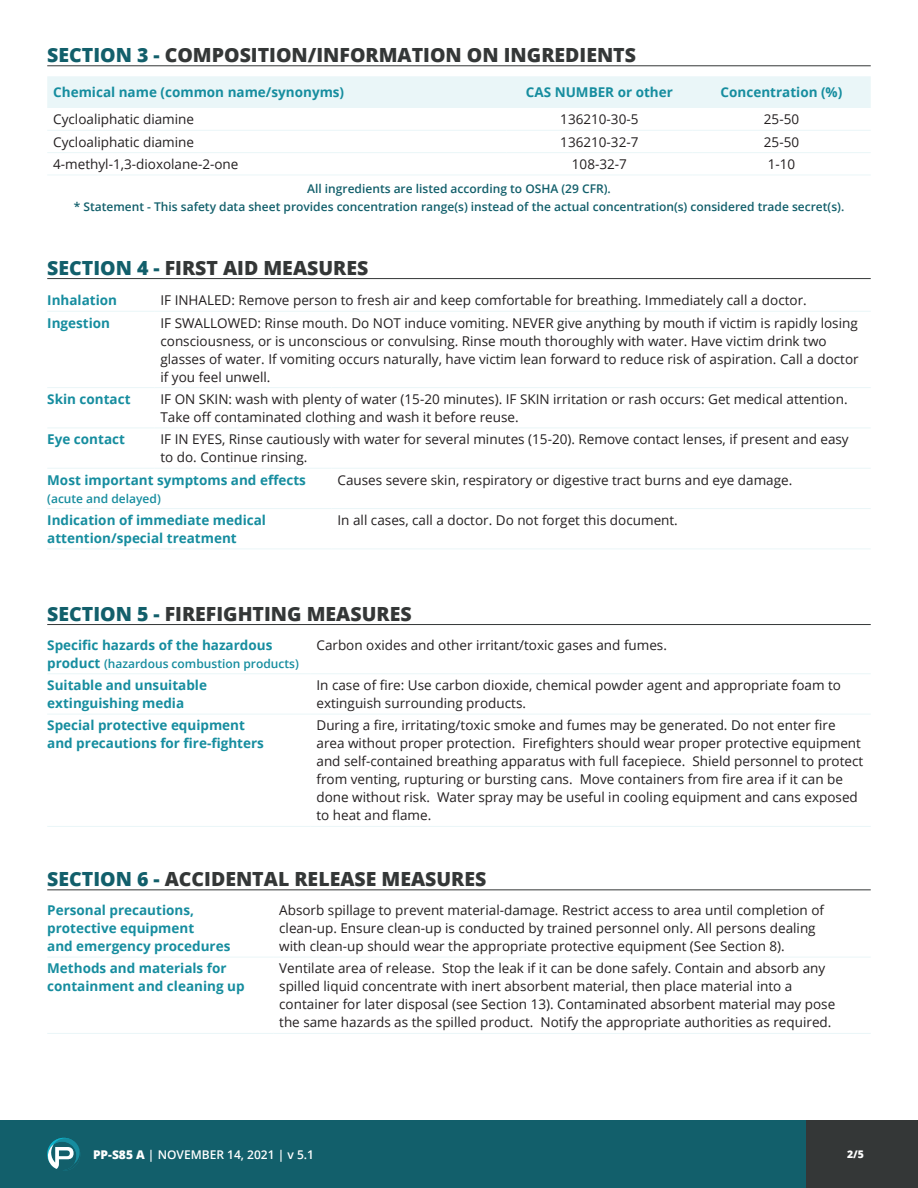
<style>
.page{position:relative;width:918px;height:1188px;background:#fff}
.page>*{position:absolute;margin:0;border:0;box-sizing:border-box;transform-origin:0 0}
.INTRO-Titre{font:800 19.5px "Open Sans";color:#343737}
.Normal_texte{font:13.5px/18px "Open Sans";color:#231f20}
.Normal_texte-2{font:700 13.5px/18px "Open Sans";color:#168d9f}
.Normal_texte-3{font:600 12px "Open Sans";color:#125f6b}
.Normal_texte-4{font:600 12px "Open Sans";color:#168d9f}
.t1{font:600 12px "Open Sans";color:#fff}
.Normal_texte-5{font:600 12px "Open Sans";color:#168d9f}
.t2{font:800 10.5px "Open Sans";color:#fff}
.s1{color:#125f6b}
.s2{font-weight:700;font-size:13.5px}
.s3{font-weight:800}
</style>
<div class="page">
<div style="left:805px;top:1120px;width:113px;height:68px;background:#343737"></div>
<div style="left:84px;top:1120px;width:722px;height:68px;background:#125f6b"></div>
<div style="left:0;top:1120px;width:113px;height:68px;background:#125f6b"></div>
<svg style="left:47px;top:1137px;width:33px;height:34px"></svg>
<hr style="left:47px;top:65px;width:824px;height:1px;background:#343737">
<div style="left:47px;top:76px;width:824px;height:32px;background:#eaf6f8"></div>
<svg style="left:48px;top:174px;width:822px;height:1px"></svg>
<hr style="left:47px;top:130px;width:460px;height:1px;background:#eaf6f8">
<hr style="left:507px;top:130px;width:185px;height:1px;background:#eaf6f8">
<hr style="left:692px;top:130px;width:179px;height:1px;background:#eaf6f8">
<hr style="left:47px;top:152px;width:460px;height:1px;background:#eaf6f8">
<hr style="left:507px;top:152px;width:185px;height:1px;background:#eaf6f8">
<hr style="left:692px;top:152px;width:179px;height:1px;background:#eaf6f8">
<hr style="left:47px;top:175px;width:460px;height:1px;background:#eaf6f8">
<hr style="left:507px;top:175px;width:185px;height:1px;background:#eaf6f8">
<hr style="left:692px;top:175px;width:179px;height:1px;background:#eaf6f8">
<hr style="left:47px;top:278px;width:824px;height:1px;background:#343737">
<svg style="left:48px;top:427px;width:284px;height:122px"></svg>
<hr style="left:47px;top:311px;width:107px;height:1px;background:#eaf6f8">
<hr style="left:154px;top:311px;width:178px;height:1px;background:#eaf6f8">
<hr style="left:332px;top:311px;width:539px;height:1px;background:#eaf6f8">
<hr style="left:47px;top:387px;width:107px;height:1px;background:#eaf6f8">
<hr style="left:154px;top:387px;width:178px;height:1px;background:#eaf6f8">
<hr style="left:332px;top:387px;width:539px;height:1px;background:#eaf6f8">
<hr style="left:47px;top:428px;width:107px;height:1px;background:#eaf6f8">
<hr style="left:154px;top:428px;width:178px;height:1px;background:#eaf6f8">
<hr style="left:332px;top:428px;width:539px;height:1px;background:#eaf6f8">
<hr style="left:47px;top:468px;width:107px;height:1px;background:#eaf6f8">
<hr style="left:154px;top:468px;width:178px;height:1px;background:#eaf6f8">
<hr style="left:332px;top:468px;width:539px;height:1px;background:#eaf6f8">
<hr style="left:47px;top:508px;width:107px;height:1px;background:#eaf6f8">
<hr style="left:154px;top:508px;width:178px;height:1px;background:#eaf6f8">
<hr style="left:332px;top:508px;width:539px;height:1px;background:#eaf6f8">
<hr style="left:47px;top:549px;width:107px;height:1px;background:#eaf6f8">
<hr style="left:154px;top:549px;width:178px;height:1px;background:#eaf6f8">
<hr style="left:332px;top:549px;width:539px;height:1px;background:#eaf6f8">
<hr style="left:47px;top:624px;width:824px;height:1px;background:#343737">
<hr style="left:47px;top:673px;width:263px;height:1px;background:#eaf6f8">
<hr style="left:310px;top:673px;width:561px;height:1px;background:#eaf6f8">
<hr style="left:47px;top:714px;width:263px;height:1px;background:#eaf6f8">
<hr style="left:310px;top:714px;width:561px;height:1px;background:#eaf6f8">
<hr style="left:47px;top:826px;width:263px;height:1px;background:#eaf6f8">
<hr style="left:310px;top:826px;width:561px;height:1px;background:#eaf6f8">
<hr style="left:47px;top:889px;width:824px;height:1px;background:#343737">
<hr style="left:47px;top:957px;width:226px;height:1px;background:#eaf6f8">
<hr style="left:273px;top:957px;width:598px;height:1px;background:#eaf6f8">
<hr style="left:47px;top:1033px;width:226px;height:1px;background:#eaf6f8">
<hr style="left:273px;top:1033px;width:598px;height:1px;background:#eaf6f8">
<p class="INTRO-Titre" style="left:47px;top:40px;width:590px"><span class="s1">SECTION 3 -</span> COMPOSITION/INFORMATION ON INGREDIENTS</p>
<p class="Normal_texte-2" style="left:53px;top:83px;width:292px">Chemical name (common name/synonyms)</p>
<p class="Normal_texte-2" style="left:526px;top:83px;width:149px">CAS NUMBER or other</p>
<p class="Normal_texte-2" style="left:721px;top:83px;width:123px">Concentration (%)</p>
<p class="Normal_texte" style="left:53px;top:110px;width:142px">Cycloaliphatic diamine</p>
<p class="Normal_texte" style="left:560px;top:110px;width:80px">136210-30-5</p>
<p class="Normal_texte" style="left:764px;top:110px;width:37px">25-50</p>
<p class="Normal_texte" style="left:53px;top:132px;width:142px">Cycloaliphatic diamine</p>
<p class="Normal_texte" style="left:560px;top:132px;width:80px">136210-32-7</p>
<p class="Normal_texte" style="left:764px;top:132px;width:37px">25-50</p>
<p class="Normal_texte" style="left:53px;top:155px;width:187px">4-methyl-1,3-dioxolane-2-one</p>
<p class="Normal_texte" style="left:572px;top:155px;width:57px">108-32-7</p>
<p class="Normal_texte" style="left:768px;top:155px;width:29px">1-10</p>
<p class="Normal_texte-3" style="left:307px;top:180px;width:305px">All ingredients are listed according to OSHA (29 CFR).</p>
<p class="Normal_texte-3" style="left:74px;top:198px;width:772px">* Statement - This safety data sheet provides concentration range(s) instead of the actual concentration(s) considered trade secret(s).</p>
<p class="INTRO-Titre" style="left:47px;top:253px;width:323px"><span class="s1">SECTION 4 -</span> FIRST AID MEASURES</p>
<p class="Normal_texte-2" style="left:47px;top:291px;width:71px">Inhalation</p>
<p class="Normal_texte" style="left:160px;top:291px;width:648px">IF INHALED: Remove person to fresh air and keep comfortable for breathing. Immediately call a doctor.</p>
<p class="Normal_texte-2" style="left:47px;top:313px;width:64px">Ingestion</p>
<p class="Normal_texte" style="left:160px;top:313px;width:700px">IF SWALLOWED: Rinse mouth. Do NOT induce vomiting. NEVER give anything by mouth if victim is rapidly losing consciousness, or is unconscious or convulsing. Rinse mouth thoroughly with water. Have victim drink two glasses of water. If vomiting occurs naturally, have victim lean forward to reduce risk of aspiration. Call a doctor if you feel unwell.</p>
<p class="Normal_texte-2" style="left:47px;top:390px;width:85px">Skin contact</p>
<p class="Normal_texte" style="left:160px;top:390px;width:689px">IF ON SKIN: wash with plenty of water (15-20 minutes). IF SKIN irritation or rash occurs: Get medical attention.<br>Take off contaminated clothing and wash it before reuse.</p>
<p class="Normal_texte-2" style="left:47px;top:430px;width:79px">Eye contact</p>
<p class="Normal_texte" style="left:160px;top:430px;width:690px">IF IN EYES, Rinse cautiously with water for several minutes (15-20). Remove contact lenses, if present and easy to do. Continue rinsing.</p>
<p class="Normal_texte-2" style="left:47px;top:470px;width:260px">Most important symptoms and effects</p>
<p class="Normal_texte-5" style="left:47px;top:490px;width:115px">(acute and delayed)</p>
<p class="Normal_texte" style="left:338px;top:470px;width:456px">Causes severe skin, respiratory or digestive tract burns and eye damage.</p>
<p class="Normal_texte-2" style="left:47px;top:511px;width:220px">Indication of immediate medical attention/special treatment</p>
<p class="Normal_texte" style="left:338px;top:511px;width:342px">In all cases, call a doctor. Do not forget this document.</p>
<p class="INTRO-Titre" style="left:47px;top:599px;width:366px"><span class="s1">SECTION 5 -</span> FIREFIGHTING MEASURES</p>
<p class="Normal_texte-2" style="left:47px;top:636px;width:227px">Specific hazards of the hazardous</p>
<p class="Normal_texte-4" style="left:47px;top:655px;width:253px"><span class="s2">product</span> (hazardous combustion products)</p>
<p class="Normal_texte" style="left:316px;top:636px;width:352px">Carbon oxides and other irritant/toxic gases and fumes.</p>
<p class="Normal_texte-2" style="left:47px;top:676px;width:161px">Suitable and unsuitable extinguishing media</p>
<p class="Normal_texte" style="left:316px;top:676px;width:526px">In case of fire: Use carbon dioxide, chemical powder agent and appropriate foam to extinguish surrounding products.</p>
<p class="Normal_texte-2" style="left:47px;top:716px;width:218px">Special protective equipment and precautions for fire-fighters</p>
<p class="Normal_texte" style="left:316px;top:716px;width:548px">During a fire, irritating/toxic smoke and fumes may be generated. Do not enter fire area without proper protection. Firefighters should wear proper protective equipment and self-contained breathing apparatus with full facepiece. Shield personnel to protect from venting, rupturing or bursting cans. Move containers from fire area if it can be done without risk. Water spray may be useful in cooling equipment and cans exposed to heat and flame.</p>
<p class="INTRO-Titre" style="left:47px;top:864px;width:441px"><span class="s1">SECTION 6 -</span> ACCIDENTAL RELEASE MEASURES</p>
<p class="Normal_texte-2" style="left:47px;top:901px;width:185px">Personal precautions, protective equipment<br>and emergency procedures</p>
<p class="Normal_texte" style="left:279px;top:901px;width:546px">Absorb spillage to prevent material-damage. Restrict access to area until completion of clean-up. Ensure clean-up is conducted by trained personnel only. All persons dealing with clean-up should wear the appropriate protective equipment (See Section 8).</p>
<p class="Normal_texte-2" style="left:47px;top:959px;width:199px">Methods and materials for containment and cleaning up</p>
<p class="Normal_texte" style="left:279px;top:959px;width:558px">Ventilate area of release. Stop the leak if it can be done safely. Contain and absorb any spilled liquid concentrate with inert absorbent material, then place material into a container for later disposal (see Section 13). Contaminated absorbent material may pose the same hazards as the spilled product. Notify the appropriate authorities as required.</p>
<p class="t1" style="left:93px;top:1146px;width:222px"><span class="s3">PP-S85 A</span> | NOVEMBER 14, 2021 | v 5.1</p>
<p class="t2" style="left:847px;top:1146px;width:18px">2/5</p>
</div>
